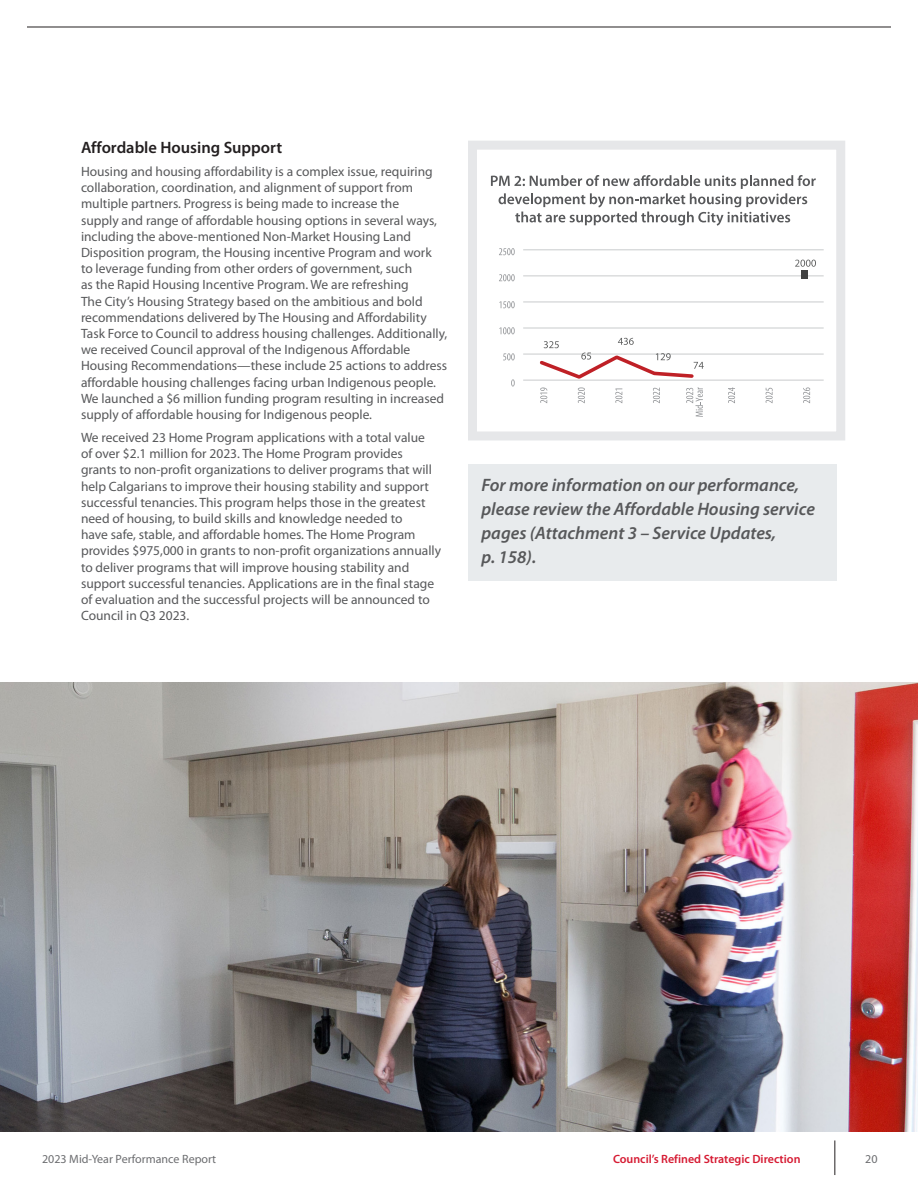
<style>
.page{position:relative;width:918px;height:1188px;background:#fff}
.page>*{position:absolute;margin:0;border:0;box-sizing:border-box;transform-origin:0 0}
.QUOTE_W_GREY_BOX{font:italic 600 18px/24px "Myriad Pro";color:#57585a}
.SUBSUB_BLACK_ALLCAPS{font:600 16.5px "Myriad Pro";color:#231f20}
.BODY{font:13.5px/16.2px "Myriad Pro";color:#57585a}
.t1{font:600 12px "Myriad Pro";color:#d61b33}
.t2{font:12px "Myriad Pro";color:#6c6d70}
</style>
<div class="page">
<hr style="left:27px;top:27px;width:864px;height:1px;background:#231f20">
<hr style="left:835px;top:1140px;width:1px;height:35px;background:#231f20">
<img style="left:0;top:683px;width:918px;height:449px">
<div style="left:468px;top:464px;width:369px;height:117px;background:#e8ebed"></div>
<hr style="left:523px;top:249px;width:301px;height:1px;background:#d1d3d4">
<hr style="left:523px;top:275px;width:301px;height:1px;background:#d1d3d4">
<hr style="left:523px;top:301px;width:301px;height:2px;background:#d1d3d4">
<hr style="left:523px;top:327px;width:301px;height:2px;background:#d1d3d4">
<hr style="left:523px;top:353px;width:301px;height:2px;background:#d1d3d4">
<hr style="left:523px;top:380px;width:301px;height:1px;background:#d1d3d4">
<div style="left:801px;top:270px;width:7px;height:9px;background:#414141"></div>
<svg style="left:537px;top:338px;width:167px;height:43px"></svg>
<svg style="left:795px;top:260px;width:21px;height:7px"></svg>
<svg style="left:511px;top:379px;width:4px;height:8px"></svg>
<svg style="left:503px;top:353px;width:12px;height:7px"></svg>
<svg style="left:499px;top:327px;width:16px;height:7px"></svg>
<svg style="left:499px;top:301px;width:16px;height:7px"></svg>
<svg style="left:499px;top:274px;width:16px;height:7px"></svg>
<svg style="left:499px;top:248px;width:16px;height:7px"></svg>
<svg style="left:540px;top:388px;width:7px;height:15px"></svg>
<svg style="left:578px;top:387px;width:7px;height:16px"></svg>
<svg style="left:615px;top:389px;width:7px;height:14px"></svg>
<svg style="left:653px;top:388px;width:7px;height:15px"></svg>
<svg style="left:686px;top:387px;width:17px;height:30px"></svg>
<svg style="left:728px;top:387px;width:7px;height:16px"></svg>
<svg style="left:766px;top:388px;width:7px;height:15px"></svg>
<svg style="left:803px;top:387px;width:7px;height:16px"></svg>
<svg style="left:491px;top:175px;width:325px;height:51px"></svg>
<div style="left:468px;top:141px;width:377px;height:299px;border:9px solid #e6e7e9"></div>
<p class="SUBSUB_BLACK_ALLCAPS" style="left:81px;top:137px;width:203px">Affordable Housing Support</p>
<p class="BODY" style="left:81px;top:163px;width:368px">Housing and housing affordability is a complex issue, requiring collaboration, coordination, and alignment of support from multiple partners. Progress is being made to increase the<br>supply and range of affordable housing options in several ways, including the above-mentioned Non-Market Housing Land Disposition program, the Housing incentive Program and work<br>to leverage funding from other orders of government, such<br>as the Rapid Housing Incentive Program. We are refreshing<br>The City’s Housing Strategy based on the ambitious and bold recommendations delivered by The Housing and Affordability Task Force to Council to address housing challenges. Additionally, we received Council approval of the Indigenous Affordable Housing Recommendations—these include 25 actions to address affordable housing challenges facing urban Indigenous people.<br>We launched a $6 million funding program resulting in increased supply of affordable housing for Indigenous people.</p>
<p class="BODY" style="left:81px;top:429px;width:362px">We received 23 Home Program applications with a total value<br>of over $2.1 million for 2023. The Home Program provides grants to non-profit organizations to deliver programs that will help Calgarians to improve their housing stability and support successful tenancies. This program helps those in the greatest need of housing, to build skills and knowledge needed to<br>have safe, stable, and affordable homes. The Home Program provides $975,000 in grants to non-profit organizations annually to deliver programs that will improve housing stability and support successful tenancies. Applications are in the final stage of evaluation and the successful projects will be announced to Council in Q3 2023.</p>
<p class="QUOTE_W_GREY_BOX" style="left:482px;top:473px;width:335px">For more information on our performance, please review the Affordable Housing service pages (Attachment 3 – Service Updates,<br>p. 158).</p>
<p class="t2" style="left:42px;top:1152px;width:176px">2023 Mid-Year Performance Report</p>
<p class="t1" style="left:613px;top:1152px;width:189px">Council’s Refined Strategic Direction</p>
<p class="t2" style="left:865px;top:1152px;width:14px">20</p>
</div>
